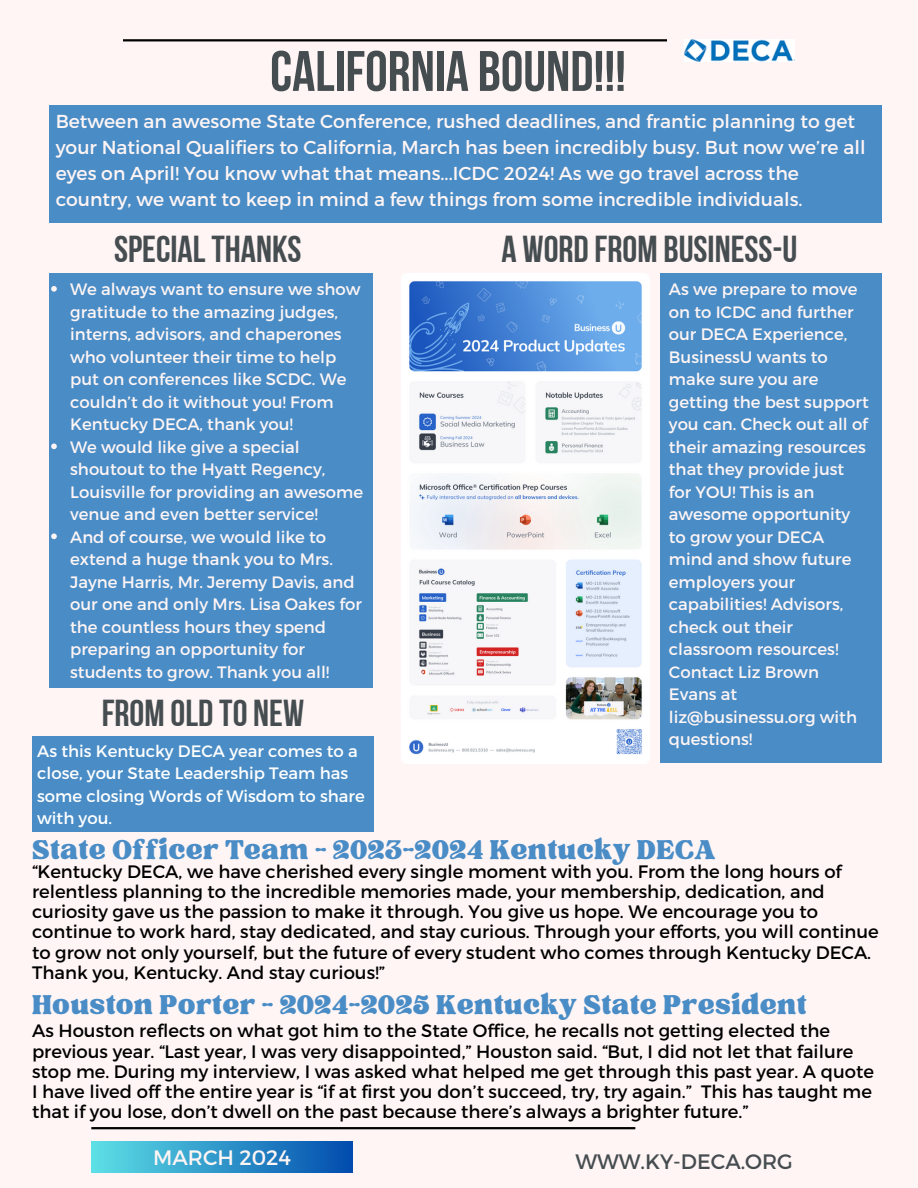
<style>
.page{position:relative;width:918px;height:1188px;background:#fff5f5}
.page>*{position:absolute;margin:0;border:0;box-sizing:border-box;transform-origin:0 0}
.t1{font:57px "Bebas Neue Cyrillic";color:#464d50}
.t2{font:37.5px "TAN Tangkiwood Display";letter-spacing:.01em;color:#4a8dc6}
.t3{font:37.5px "Bebas Neue Cyrillic";color:#464d50}
.t4{font:20.85px "Montserrat";color:#464d50}
.t5{font:20.85px "Montserrat";color:#fff5f5}
.t6{font:18.75px/25.8px "Montserrat";color:#fff5f5}
.t7{font:18px/20.2px "Montserrat";color:#000}
.t8{font:16.5px/22.5px "Montserrat";color:#fff5f5}
.t9{font:16.5px/22.5px "Montserrat";color:#fff}
</style>
<div class="page">
<img style="left:684px;top:39px;width:111px;height:23px">
<hr style="left:123px;top:39px;width:544px;height:2px;background:#000">
<div style="left:91px;top:1141px;width:262px;height:31px;background:linear-gradient(to right,#5de0e6,#014cae)"></div>
<div style="left:49px;top:105px;width:833px;height:118px;background:#4a8dc6"></div>
<hr style="left:91px;top:1127px;width:544px;height:2px;background:#000">
<div style="left:49px;top:273px;width:323px;height:415px;background:#4a8dc6"></div>
<img style="left:409px;top:281px;width:233px;height:474px">
<svg style="left:51px;top:286px;width:6px;height:6px"></svg>
<svg style="left:51px;top:444px;width:6px;height:5px"></svg>
<svg style="left:51px;top:534px;width:6px;height:5px"></svg>
<div style="left:660px;top:273px;width:222px;height:490px;background:#4a8dc6"></div>
<div style="left:32px;top:736px;width:342px;height:96px;background:#4a8dc6"></div>
<h1 class="t1" style="left:270px;top:48px;width:357px">CALIFORNIA BOUND!!!</h1>
<h5 class="t6" style="left:56px;top:108px;width:811px">Between an awesome State Conference, rushed deadlines, and frantic planning to get your National Qualifiers to California, March has been incredibly busy. But now we’re all eyes on April! You know what that means...ICDC 2024! As we go travel across the country, we want to keep in mind a few things from some incredible individuals.</h5>
<h2 class="t3" style="left:114px;top:234px;width:189px">SPECIALTHANKS</h2>
<h2 class="t3" style="left:502px;top:234px;width:297px">A WORD FROM BUSINESS-U</h2>
<p class="t8" style="left:669px;top:277px;width:201px">As we prepare to move on to ICDC and further our DECA Experience,<br>BusinessU wants to make sure you are getting the best support you can. Check out all of their amazing resources that they provide just for YOU! This is an awesome opportunity to grow your DECA mind and show future employers your capabilities! Advisors, check out their classroom resources!<br>Contact Liz Brown<br>Evans at liz@businessu.org with questions!</p>
<p class="t8" style="left:70px;top:277px;width:292px">We always want to ensure we show gratitude to the amazing judges, interns, advisors, and chaperones who volunteer their time to help put on conferences like SCDC. We couldn’t do it without you! From<br>Kentucky DECA, thank you!</p>
<p class="t8" style="left:70px;top:435px;width:294px">We would like give a special shoutout to the Hyatt Regency,<br>Louisville for providing an awesome venue and even better service!</p>
<p class="t8" style="left:70px;top:525px;width:293px">And of course, we would like to extend a huge thank you to Mrs.<br>Jayne Harris, Mr. Jeremy Davis, and our one and only Mrs. Lisa Oakes for the countless hours they spend preparing an opportunity for students to grow. Thank you all!</p>
<h3 class="t3" style="left:102px;top:698px;width:204px">FROM OLD TO NEW</h3>
<h4 class="t9" style="left:37px;top:739px;width:329px">As this Kentucky DECA year comes to a close, your State Leadership Team has some closing Words of Wisdom to share with you.</h4>
<h3 class="t2" style="left:32px;top:836px;width:685px">State Officer Team - 2023-2024 Kentucky DECA</h3>
<h5 class="t7" style="left:32px;top:860px;width:848px">“Kentucky DECA, we have cherished every single moment with you. From the long hours of relentless planning to the incredible memories made, your membership, dedication, and curiosity gave us the passion to make it through. You give us hope. We encourage you to continue to work hard, stay dedicated, and stay curious. Through your efforts, you will continue to grow not only yourself, but the future of every student who comes through Kentucky DECA.<br>Thank you, Kentucky. And stay curious!”</h5>
<h5 class="t2" style="left:32px;top:991px;width:776px">Houston Porter - 2024-2025 Kentucky State President</h5>
<h4 class="t7" style="left:32px;top:1020px;width:843px">As Houston reflects on what got him to the State Office, he recalls not getting elected the previous year. “Last year, I was very disappointed,” Houston said. “But, I did not let that failure stop me. During my interview, I was asked what helped me get through this past year. A quote I have lived off the entire year is “if at first you don’t succeed, try, try again.” This has taught me that if you lose, don’t dwell on the past because there’s always a brighter future.”</h4>
<p class="t5" style="left:153px;top:1144px;width:139px">MARCH 2024</p>
<p class="t4" style="left:576px;top:1148px;width:219px">WWW.KY-DECA.ORG</p>
</div>
